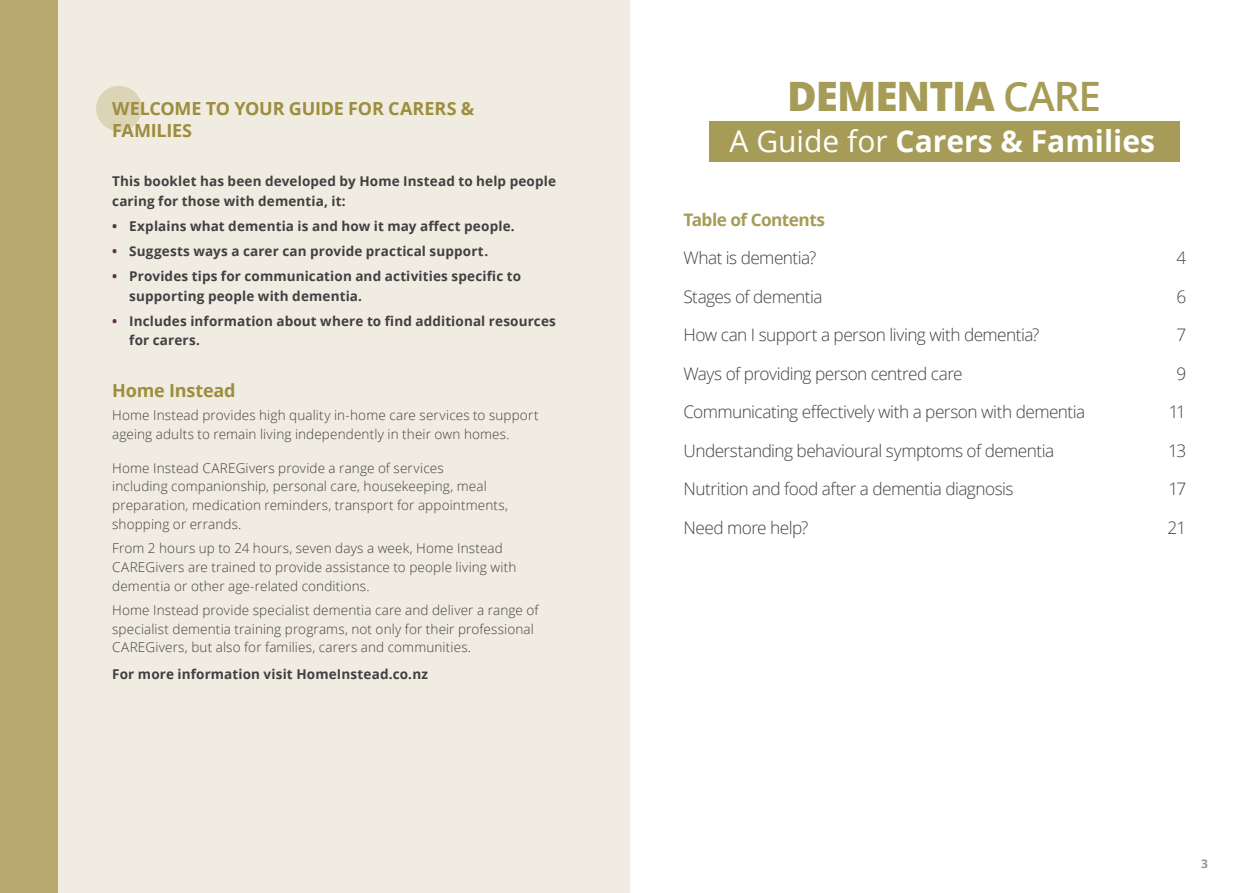
<style>
.page{position:relative;width:1259px;height:893px;background:#fff}
.page>*{position:absolute;margin:0;border:0;box-sizing:border-box;transform-origin:0 0}
.t1{font:800 40.5px "Open Sans";letter-spacing:-.025em;color:#a69c57}
.t2{font:700 30px "Open Sans";color:#fff}
.t3{font:700 18px/22.5px "Open Sans";letter-spacing:-.01em;color:#9d8d3e}
.t4{font:300 17.25px "Open Sans";letter-spacing:-.03em;color:#414042}
.t5{font:700 17.25px "Open Sans";letter-spacing:-.03em;color:#a69c57}
.t6{font:300 13.5px/18.8px "Open Sans";letter-spacing:.01em;color:#414042}
.t7{font:700 13.5px/19.5px "Open Sans";letter-spacing:.01em;color:#414042}
.t8{font:700 12px "Open Sans";color:#939598}
.s1{color:#602e50}
.s2{font-weight:600}
.s3{font-weight:400}
</style>
<div class="page">
<div style="left:0;top:0;width:629px;height:893px;background:#f0ece1"></div>
<div style="left:96px;top:86px;width:46px;height:45px;background:#dcd4b7;border-radius:50%"></div>
<div style="left:0;top:0;width:57px;height:893px;background:#b8aa6f"></div>
<div style="left:709px;top:121px;width:470px;height:41px;background:#a69c57"></div>
<h3 class="t3" style="left:112px;top:96px;width:364px">WELCOME TO YOUR GUIDE FOR CARERS &amp;<br>FAMILIES</h3>
<p class="t7" style="left:112px;top:171px;width:445px">This booklet has been developed by Home Instead to help people caring for those with dementia, it:</p>
<p class="t7" style="left:112px;top:216px;width:404px">• Explains what dementia is and how it may affect people.</p>
<p class="t7" style="left:112px;top:241px;width:377px"><span class="s1">•</span> Suggests ways a carer can provide practical support.</p>
<p class="t7" style="left:129px;top:266px;width:393px;text-indent:-17px"><span class="s1">•</span> Provides tips for communication and activities specific to supporting people with dementia.</p>
<p class="t7" style="left:129px;top:311px;width:428px;text-indent:-17px"><span class="s1">•</span> Includes information about where to find additional resources for carers.</p>
<h3 class="t3" style="left:112px;top:379px;width:125px">Home Instead</h3>
<p class="t6" style="left:112px;top:406px;width:428px">Home Instead provides high quality in-home care services to support ageing adults to remain living independently in their own homes.</p>
<p class="t6" style="left:112px;top:458px;width:397px">Home Instead CAREGivers provide a range of services<br>including companionship, personal care, housekeeping, meal preparation, medication reminders, transport for appointments, shopping or errands.</p>
<p class="t6" style="left:112px;top:538px;width:406px">From 2 hours up to 24 hours, seven days a week, Home Instead<br>CAREGivers are trained to provide assistance to people living with dementia or other age-related conditions.</p>
<p class="t6" style="left:112px;top:600px;width:428px">Home Instead provide specialist dementia care and deliver a range of specialist dementia training programs, not only for their professional<br>CAREGivers, but also for families, carers and communities.</p>
<p class="t7" style="left:112px;top:664px;width:317px">For more information visit HomeInstead.co.nz</p>
<h1 class="t1" style="left:787px;top:66px;width:315px">DEMENTIA <span class="s2">CARE</span></h1>
<h2 class="t2" style="left:729px;top:120px;width:427px"><span class="s3">A Guide for</span> Carers &amp; Families</h2>
<p class="t5" style="left:683px;top:207px;width:143px">Table of Contents</p>
<p class="t4" style="left:683px;top:246px;width:134px">What is dementia?</p>
<p class="t4" style="left:1176px;top:246px;width:11px">4</p>
<p class="t4" style="left:683px;top:285px;width:141px">Stages of dementia</p>
<p class="t4" style="left:1176px;top:285px;width:11px">6</p>
<p class="t4" style="left:683px;top:323px;width:357px">How can I support a person living with dementia?</p>
<p class="t4" style="left:1176px;top:323px;width:11px">7</p>
<p class="t4" style="left:683px;top:362px;width:281px">Ways of providing person centred care</p>
<p class="t4" style="left:1176px;top:362px;width:11px">9</p>
<p class="t4" style="left:683px;top:400px;width:403px">Communicating effectively with a person with dementia</p>
<p class="t4" style="left:1168px;top:400px;width:19px">11</p>
<p class="t4" style="left:683px;top:439px;width:372px">Understanding behavioural symptoms of dementia</p>
<p class="t4" style="left:1168px;top:439px;width:19px">13</p>
<p class="t4" style="left:683px;top:477px;width:331px">Nutrition and food after a dementia diagnosis</p>
<p class="t4" style="left:1168px;top:477px;width:19px">17</p>
<p class="t4" style="left:683px;top:516px;width:126px">Need more help?</p>
<p class="t4" style="left:1167px;top:516px;width:20px">21</p>
<p class="t8" style="left:1201px;top:856px;width:8px">3</p>
</div>
